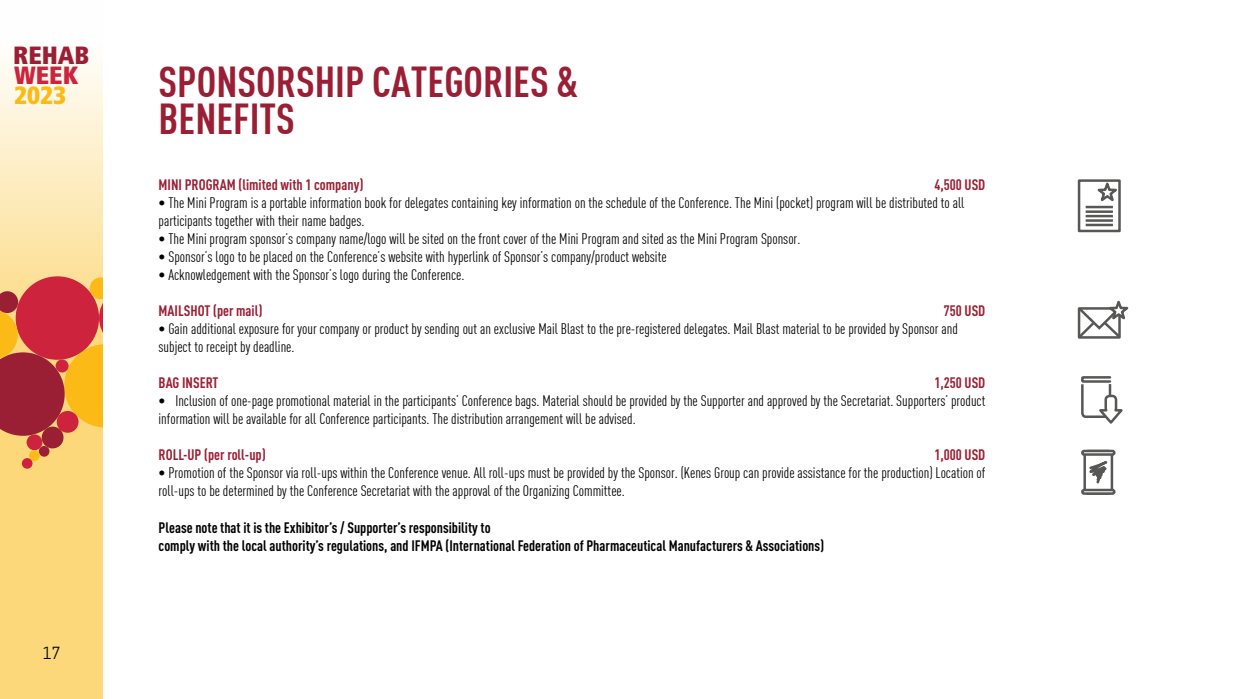
<style>
.page{position:relative;width:1241px;height:699px;background:#fff}
.page>*{position:absolute;margin:0;border:0;box-sizing:border-box;transform-origin:0 0}
.t1{font:700 42.38px/37.2px "DIN Condens";color:#9a1f34}
.t2{font:900 condensed 24.88px "Frutiger LT Std";color:#9a1f34}
.t3{font:900 condensed 24.88px "Frutiger LT Std";color:#cd233d}
.t4{font:900 condensed 24.88px "Frutiger LT Std";color:#fbba16}
.t5{font:17.5px "Abel";color:#000}
.t6{font:15px/18px "DIN Condens";color:#000}
.t7{font:700 15px/18px "DIN Cond";color:#000}
.t8{font:700 15px "DIN Cond";color:#9a1f34}
</style>
<div class="page">
<svg style="left:0;top:62px;width:102px;height:636px;background:#fde19c"></svg>
<svg style="left:0;top:277px;width:102px;height:158px;background:#cc583a"></svg>
<div style="left:57px;top:410px;width:21px;height:22px;background:#cd233d;border-radius:50%"></div>
<div style="left:42px;top:426px;width:21px;height:22px;background:#9a1f34;border-radius:50%"></div>
<div style="left:27px;top:434px;width:15px;height:16px;background:#cd233d;border-radius:50%"></div>
<div style="left:39px;top:445px;width:10px;height:11px;background:#9a1f34;border-radius:50%"></div>
<div style="left:29px;top:450px;width:11px;height:10px;background:#fbba16;border-radius:50%"></div>
<div style="left:22px;top:457px;width:10px;height:11px;background:#cd233d;border-radius:50%"></div>
<div style="left:56px;top:359px;width:13px;height:13px;background:#cd233d;border-radius:50%"></div>
<div style="left:1077px;top:179px;width:43px;height:53px;border:2px solid #575756"></div>
<svg style="left:1091px;top:180px;width:30px;height:26px"></svg>
<hr style="left:1085px;top:223px;width:27px;height:3px;background:#575756">
<hr style="left:1085px;top:219px;width:27px;height:2px;background:#575756">
<hr style="left:1085px;top:215px;width:27px;height:2px;background:#575756">
<hr style="left:1085px;top:210px;width:27px;height:3px;background:#575756">
<hr style="left:1085px;top:206px;width:27px;height:2px;background:#575756">
<svg style="left:1077px;top:300px;width:52px;height:39px"></svg>
<svg style="left:1081px;top:376px;width:42px;height:48px"></svg>
<div style="left:1080px;top:449px;width:35px;height:6px;border:2px solid #575756;border-radius:2px"></div>
<svg style="left:1080px;top:451px;width:36px;height:44px"></svg>
<h2 class="t2" style="left:13px;top:40px;width:77px">REHAB</h2>
<h2 class="t3" style="left:14px;top:60px;width:66px">WEEK</h2>
<h2 class="t4" style="left:14px;top:80px;width:53px">2023</h2>
<p class="t5" style="left:42px;top:641px;width:20px">17</p>
<h1 class="t1" style="left:158px;top:62px;width:420px">SPONSORSHIP CATEGORIES &amp;<br>BENEFITS</h1>
<p class="t8" style="left:158px;top:175px;width:206px">MINI PROGRAM (limited with 1 company)</p>
<p class="t8" style="left:934px;top:175px;width:52px">4,500 USD</p>
<p class="t6" style="left:158px;top:193px;width:807px">• The Mini Program is a portable information book for delegates containing key information on the schedule of the Conference. The Mini (pocket) program will be distributed to all participants together with their name badges.</p>
<p class="t6" style="left:158px;top:229px;width:643px">• The Mini program sponsor’s company name/logo will be sited on the front cover of the Mini Program and sited as the Mini Program Sponsor.</p>
<p class="t6" style="left:158px;top:247px;width:509px">• Sponsor’s logo to be placed on the Conference’s website with hyperlink of Sponsor’s company/product website</p>
<p class="t6" style="left:158px;top:265px;width:307px">• Acknowledgement with the Sponsor’s logo during the Conference.</p>
<p class="t8" style="left:158px;top:301px;width:105px">MAILSHOT (per mail)</p>
<p class="t8" style="left:943px;top:301px;width:43px">750 USD</p>
<p class="t6" style="left:158px;top:319px;width:800px">• Gain additional exposure for your company or product by sending out an exclusive Mail Blast to the pre-registered delegates. Mail Blast material to be provided by Sponsor and subject to receipt by deadline.</p>
<p class="t8" style="left:158px;top:373px;width:61px">BAG INSERT</p>
<p class="t8" style="left:934px;top:373px;width:52px">1,250 USD</p>
<p class="t6" style="left:158px;top:391px;width:828px">• Inclusion of one-page promotional material in the participants’ Conference bags. Material should be provided by the Supporter and approved by the Secretariat. Supporters’ product information will be available for all Conference participants. The distribution arrangement will be advised.</p>
<p class="t8" style="left:158px;top:445px;width:109px">ROLL-UP (per roll-up)</p>
<p class="t8" style="left:934px;top:445px;width:52px">1,000 USD</p>
<p class="t6" style="left:158px;top:463px;width:828px">• Promotion of the Sponsor via roll-ups within the Conference venue. All roll-ups must be provided by the Sponsor. (Kenes Group can provide assistance for the production) Location of roll-ups to be determined by the Conference Secretariat with the approval of the Organizing Committee.</p>
<p class="t7" style="left:158px;top:517px;width:667px">Please note that it is the Exhibitor’s / Supporter’s responsibility to<br>comply with the local authority’s regulations, and IFMPA (International Federation of Pharmaceutical Manufacturers &amp; Associations)</p>
</div>
